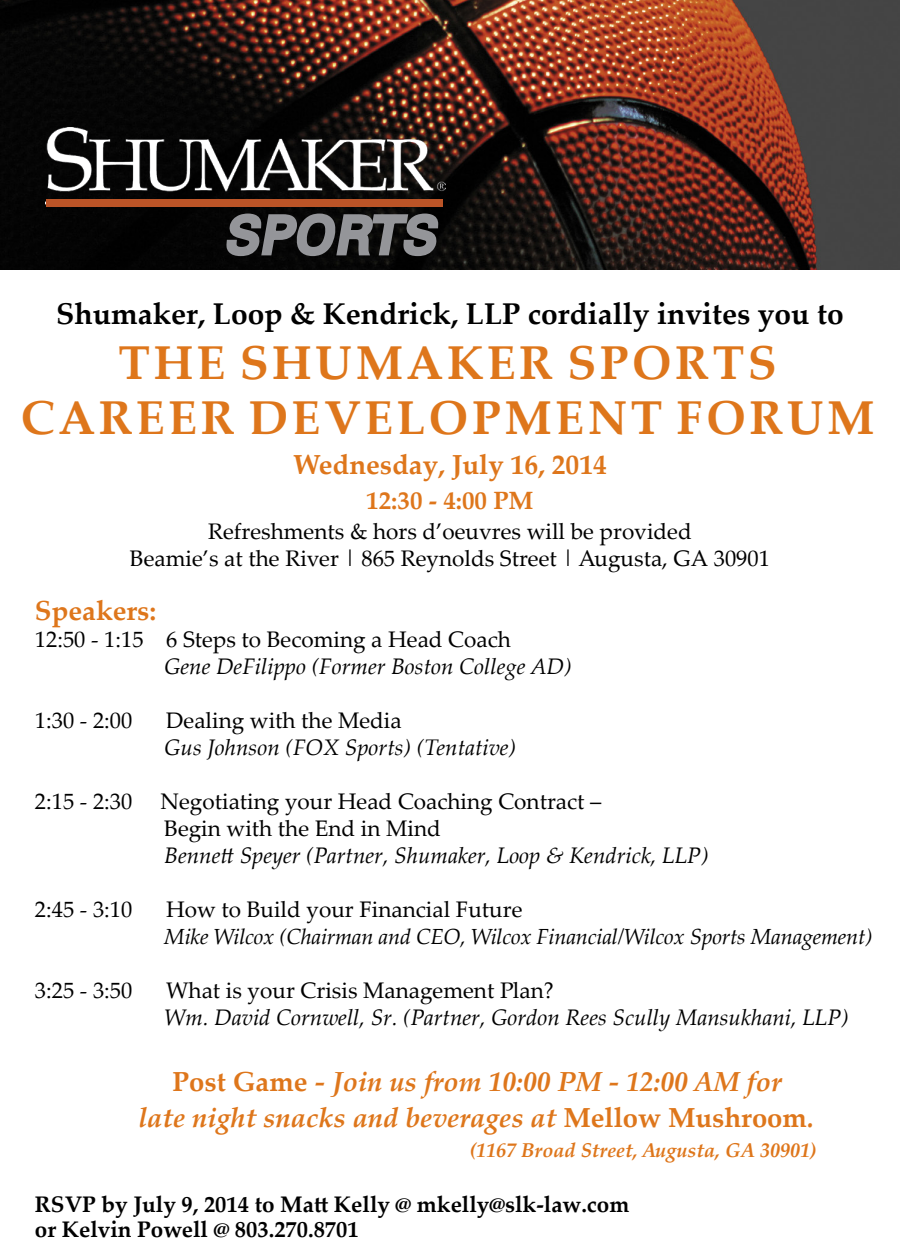
<style>
.page{position:relative;width:900px;height:1260px;background:#fff}
.page>*{position:absolute;margin:0;border:0;box-sizing:border-box;transform-origin:0 0}
.t1{font:700 47.5px "Palatino Linotype";letter-spacing:.075em;color:#de761b}
.t2{font:700 30px "Palatino Linotype";color:#000}
.t3{font:italic 700 27.5px "Palatino Linotype";color:#de761b}
.t4{font:700 27.5px "Palatino Linotype";color:#de761b}
.t5{font:700 25px "Palatino Linotype";color:#de761b}
.t6{font:22.5px/27.5px "Palatino Linotype";color:#000;text-align:center}
.t7{font:italic 22.5px "Palatino Linotype";color:#000}
.t8{font:700 22.5px "Palatino Linotype";color:#000}
.t9{font:italic 22px "Palatino Linotype";letter-spacing:-.01em;color:#000}
.t10{font:italic 700 20px "Palatino Linotype";color:#de761b}
.s1{font-style:normal}
</style>
<div class="page">
<img style="left:0;top:0;width:900px;height:270px">
<img style="left:46px;top:127px;width:399px;height:80px">
<svg style="left:224px;top:0;width:217px;height:270px;background:#42312c"></svg>
<div style="left:46px;top:200px;width:396px;height:7px;background:#bb5427"></div>
<p class="t2" style="left:56px;top:292px;width:789px">Shumaker, Loop &amp; Kendrick, LLP cordially invites you to</p>
<p class="t1" style="left:119px;top:329px;width:660px">THE SHUMAKER SPORTS</p>
<p class="t1" style="left:21px;top:384px;width:855px">CAREER DEVELOPMENT FORUM</p>
<p class="t4" style="left:293px;top:445px;width:315px">Wednesday, July 16, 2014</p>
<p class="t5" style="left:366px;top:483px;width:169px">12:30 - 4:00 PM</p>
<p class="t6" style="left:130px;top:516px;width:642px">Refreshments &amp; hors d’oeuvres will be provided<br>Beamie’s at the River | 865 Reynolds Street | Augusta, GA 30901</p>
<p class="t4" style="left:35px;top:591px;width:123px">Speakers:</p>
<p class="t6" style="left:35px;top:625px;width:477px">12:50 - 1:15 6 Steps to Becoming a Head Coach</p>
<p class="t7" style="left:164px;top:650px;width:409px">Gene DeFilippo (Former Boston College AD)</p>
<p class="t6" style="left:35px;top:706px;width:99px">1:30 - 2:00</p>
<p class="t6" style="left:166px;top:706px;width:237px">Dealing with the Media</p>
<p class="t7" style="left:164px;top:731px;width:353px">Gus Johnson (FOX Sports) (Tentative)</p>
<p class="t6" style="left:35px;top:787px;width:99px">2:15 - 2:30</p>
<p class="t6" style="left:161px;top:787px;width:442px">Negotiating your Head Coaching Contract –</p>
<p class="t6" style="left:164px;top:814px;width:278px">Begin with the End in Mind</p>
<p class="t7" style="left:164px;top:839px;width:546px">Bennett Speyer (Partner, Shumaker, Loop &amp; Kendrick, LLP)</p>
<p class="t6" style="left:35px;top:895px;width:99px">2:45 - 3:10</p>
<p class="t6" style="left:166px;top:895px;width:358px">How to Build your Financial Future</p>
<p class="t9" style="left:164px;top:921px;width:710px">Mike Wilcox (Chairman and CEO, Wilcox Financial/Wilcox Sports Management)</p>
<p class="t6" style="left:35px;top:976px;width:99px">3:25 - 3:50</p>
<p class="t6" style="left:166px;top:976px;width:389px">What is your Crisis Management Plan?</p>
<p class="t7" style="left:164px;top:1001px;width:686px">Wm. David Cornwell, Sr. (Partner, Gordon Rees Scully Mansukhani, LLP)</p>
<p class="t3" style="left:172px;top:1062px;width:611px"><span class="s1">Post Game</span> - Join us from 10:00 PM - 12:00 AM for</p>
<p class="t3" style="left:138px;top:1098px;width:677px">late night snacks and beverages at <span class="s1">Mellow Mushroom</span>.</p>
<p class="t10" style="left:470px;top:1136px;width:349px">(1167 Broad Street, Augusta, GA 30901)</p>
<p class="t8" style="left:35px;top:1188px;width:596px">RSVP by July 9, 2014 to Matt Kelly @ mkelly@slk-law.com</p>
<p class="t8" style="left:35px;top:1213px;width:325px">or Kelvin Powell @ 803.270.8701</p>
</div>
